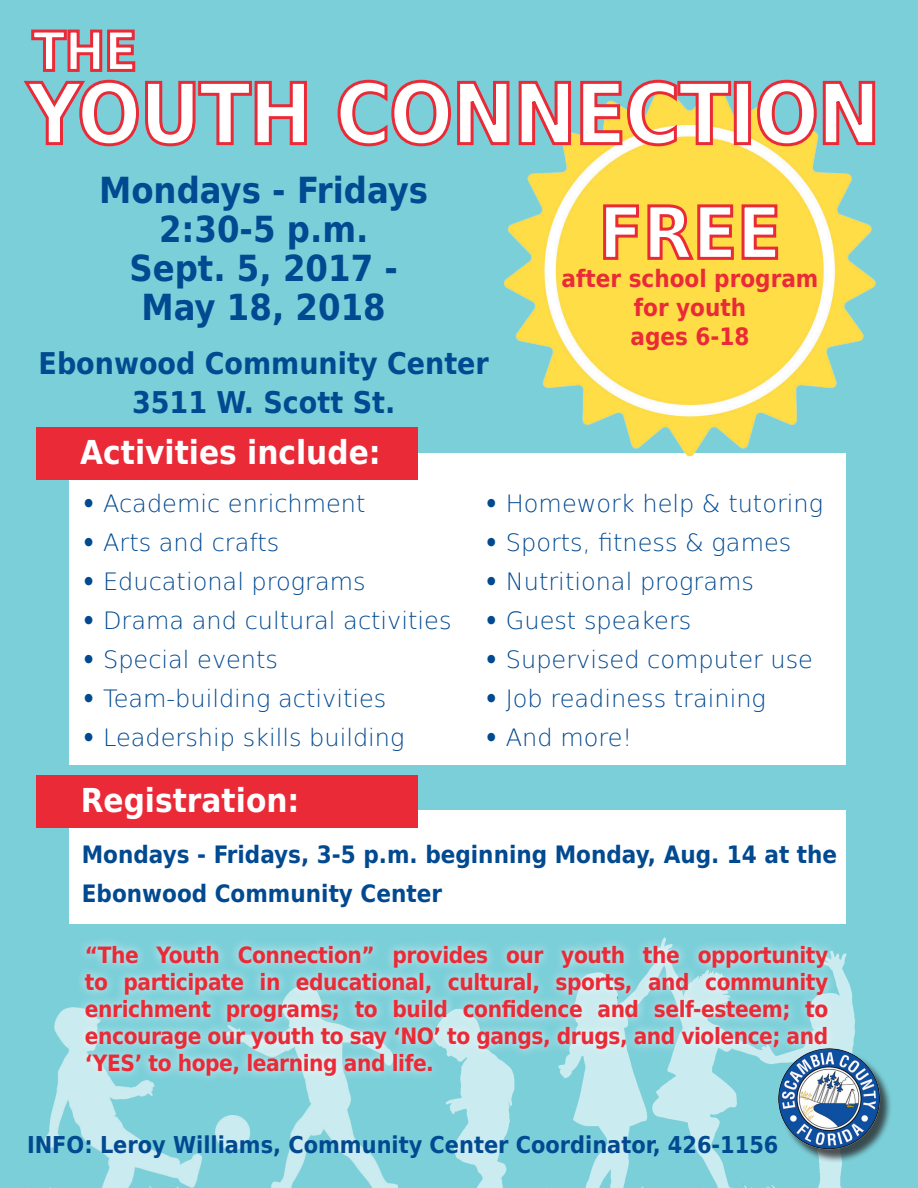
<style>
.page{position:relative;width:918px;height:1188px;background:#7bcfd9}
.page>*{position:absolute;margin:0;border:0;box-sizing:border-box;transform-origin:0 0}
.t1{font:700 84px "DejaVu Sans Condensed";letter-spacing:-.02em;color:#fff}
.t2{font:700 72px "DejaVu Sans Condensed";color:#fff}
.t3{font:700 54px "DejaVu Sans Condensed";color:#fff}
.t4{font:700 36px "DejaVu Sans Condensed";color:#014990}
.t5{font:700 33px "DejaVu Sans Condensed";color:#fff}
.t6{font:700 30px "DejaVu Sans Condensed";color:#014990}
.t7{font:200 24px "DejaVu Sans";color:#014990}
.t8{font:700 24px/39px "DejaVu Sans Condensed";color:#014990}
.t9{font:700 24px "DejaVu Sans Condensed";color:#ea2a37}
.t10{font:700 23.25px "DejaVu Sans Condensed";color:#014990}
.t11{font:700 22.5px/27px "DejaVu Sans Condensed";letter-spacing:-.02em;color:#ea2a37;text-align:justify}
.s1{font-family:"DejaVu Sans Condensed";font-weight:700}
</style>
<div class="page">
<div style="left:70px;top:810px;width:776px;height:114px;background:#fff"></div>
<div style="left:70px;top:453px;width:776px;height:312px;background:#fff"></div>
<div style="left:36px;top:427px;width:382px;height:53px;background:#ea2a37"></div>
<img style="left:504px;top:80px;width:372px;height:377px">
<img style="left:446px;top:953px;width:409px;height:235px">
<img style="left:23px;top:849px;width:375px;height:339px">
<div style="left:780px;top:1051px;width:113px;height:112px;background:#231f20;opacity:.75"></div>
<img style="left:767px;top:1039px;width:122px;height:122px">
<svg style="left:602px;top:203px;width:178px;height:59px;background:#f8ab42"></svg>
<svg style="left:337px;top:79px;width:174px;height:69px"></svg>
<svg style="left:517px;top:80px;width:56px;height:67px"></svg>
<svg style="left:579px;top:79px;width:154px;height:69px"></svg>
<div style="left:734px;top:81px;width:17px;height:64px;border:3px solid #ea2a37"></div>
<svg style="left:756px;top:79px;width:120px;height:69px"></svg>
<svg style="left:23px;top:29px;width:284px;height:118px"></svg>
<div style="left:36px;top:776px;width:382px;height:52px;background:#ea2a37"></div>
<div style="left:76px;top:937px;width:761px;height:148px;background:#fff;opacity:.75"></div>
<p class="t3" style="left:32px;top:7px;width:106px">THE</p>
<p class="t1" style="left:27px;top:45px;width:855px">YOUTH CONNECTION</p>
<p class="t4" style="left:99px;top:161px;width:331px">Mondays - Fridays</p>
<p class="t4" style="left:159px;top:200px;width:211px">2:30-5 p.m.</p>
<p class="t4" style="left:129px;top:239px;width:270px">Sept. 5, 2017 -</p>
<p class="t4" style="left:142px;top:278px;width:246px">May 18, 2018</p>
<p class="t6" style="left:39px;top:339px;width:452px">Ebonwood Community Center</p>
<p class="t6" style="left:132px;top:378px;width:265px">3511 W. Scott St.</p>
<p class="t5" style="left:80px;top:425px;width:302px">Activities include:</p>
<p class="t2" style="left:599px;top:174px;width:184px">FREE</p>
<p class="t9" style="left:562px;top:259px;width:258px">after school program</p>
<p class="t9" style="left:634px;top:288px;width:114px">for youth</p>
<p class="t9" style="left:630px;top:317px;width:121px">ages 6-18</p>
<p class="t7" style="left:82px;top:485px;width:285px"><span class="s1">•</span> Academic enrichment</p>
<p class="t7" style="left:82px;top:524px;width:199px"><span class="s1">•</span> Arts and crafts</p>
<p class="t7" style="left:82px;top:563px;width:285px"><span class="s1">•</span> Educational programs</p>
<p class="t7" style="left:82px;top:602px;width:371px"><span class="s1">•</span> Drama and cultural activities</p>
<p class="t7" style="left:82px;top:641px;width:198px"><span class="s1">•</span> Special events</p>
<p class="t7" style="left:82px;top:680px;width:306px"><span class="s1">•</span> Team-building activities</p>
<p class="t7" style="left:82px;top:719px;width:324px"><span class="s1">•</span> Leadership skills building</p>
<p class="t5" style="left:81px;top:773px;width:220px">Registration:</p>
<p class="t7" style="left:485px;top:485px;width:340px"><span class="s1">•</span> Homework help &amp; tutoring</p>
<p class="t7" style="left:485px;top:524px;width:308px"><span class="s1">•</span> Sports, fitness &amp; games</p>
<p class="t7" style="left:485px;top:563px;width:271px"><span class="s1">•</span> Nutritional programs</p>
<p class="t7" style="left:485px;top:602px;width:208px"><span class="s1">•</span> Guest speakers</p>
<p class="t7" style="left:485px;top:641px;width:330px"><span class="s1">•</span> Supervised computer use</p>
<p class="t7" style="left:485px;top:680px;width:283px"><span class="s1">•</span> Job readiness training</p>
<p class="t7" style="left:485px;top:719px;width:149px"><span class="s1">•</span> And more!</p>
<p class="t8" style="left:82px;top:834px;width:757px">Mondays - Fridays, 3-5 p.m. beginning Monday, Aug. 14 at the<br>Ebonwood Community Center</p>
<p class="t11" style="left:85px;top:941px;width:745px">“The Youth Connection” provides our youth the opportunity to participate in educational, cultural, sports, and community enrichment programs; to build confidence and self-esteem; to encourage our youth to say ‘NO’ to gangs, drugs, and violence; and ‘YES’ to hope, learning and life.</p>
<p class="t10" style="left:27px;top:1126px;width:753px">INFO: Leroy Williams, Community Center Coordinator, 426-1156</p>
</div>
